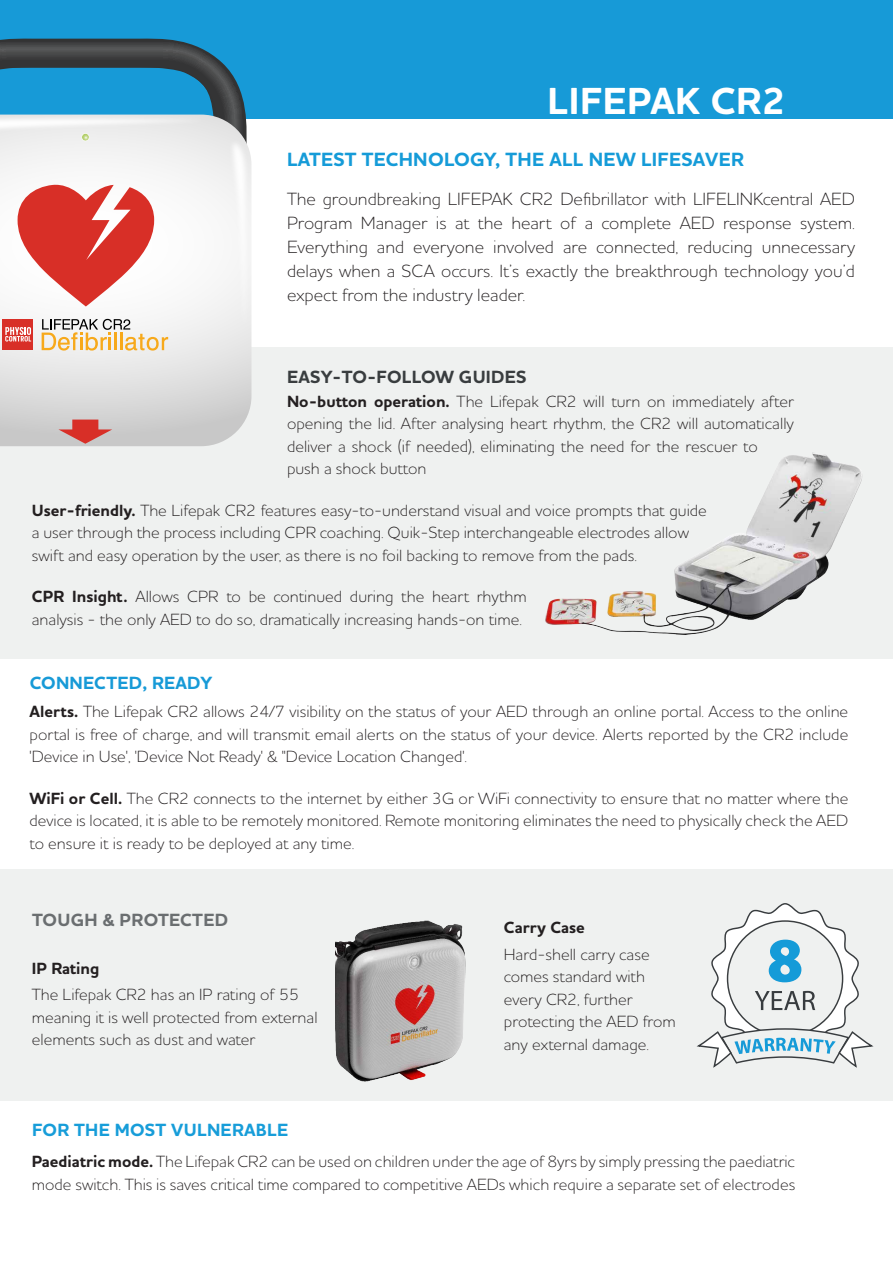
<style>
.page{position:relative;width:893px;height:1263px;background:#fff}
.page>*{position:absolute;margin:0;border:0;box-sizing:border-box;transform-origin:0 0}
.t1{font:700 38.4px "Houschka Pro";letter-spacing:.015em;color:#fff}
.t2{font:700 19.5px "Houschka Pro";letter-spacing:.015em;color:#159bd8}
.t3{font:300 18px/24px "Houschka Pro";color:#231f20;text-align:justify}
.t4{font:700 18px "Houschka Pro";letter-spacing:.015em;color:#393d3f}
.t5{font:700 18px "Houschka Pro";letter-spacing:.015em;color:#179dd9}
.t6{font:700 18px "Houschka Pro";letter-spacing:.015em;color:#179ad7}
.t7{font:700 18px "Houschka Pro";letter-spacing:.015em;color:#6a6e70}
.t8{font:300 16.5px/22.5px "Houschka Pro";color:#231f20}
.t9{font:700 16.5px "Houschka Pro";color:#231f20}
.s1{font-weight:700}
</style>
<div class="page">
<div style="left:0;top:347px;width:893px;height:312px;background:#eff1f0"></div>
<img style="left:545px;top:452px;width:317px;height:183px">
<div style="left:0;top:870px;width:893px;height:231px;background:#eff1f0"></div>
<div style="left:0;top:0;width:893px;height:119px;background:#179ad7"></div>
<svg style="left:0;top:161px;width:251px;height:285px"></svg>
<div style="left:226px;top:155px;width:26px;height:179px;background:#f4f4f4"></div>
<div style="left:2px;top:319px;width:31px;height:31px;background:#d82f27"></div>
<svg style="left:0;top:38px;width:250px;height:123px"></svg>
<svg style="left:18px;top:183px;width:136px;height:123px"></svg>
<svg style="left:42px;top:319px;width:126px;height:32px"></svg>
<svg style="left:58px;top:420px;width:54px;height:24px"></svg>
<svg style="left:5px;top:327px;width:26px;height:14px"></svg>
<img style="left:335px;top:920px;width:131px;height:162px">
<svg style="left:697px;top:903px;width:176px;height:165px"></svg>
<p class="t1" style="left:547px;top:76px;width:239px">LIFEPAK CR2</p>
<p class="t2" style="left:287px;top:147px;width:458px">LATEST TECHNOLOGY, THE ALL NEW LIFESAVER</p>
<p class="t3" style="left:287px;top:187px;width:570px">The groundbreaking LIFEPAK CR2 Defibrillator with LIFELINKcentral AED Program Manager is at the heart of a complete AED response system.<br>Everything and everyone involved are connected, reducing unnecessary delays when a SCA occurs. It’s exactly the breakthrough technology you’d expect from the industry leader.</p>
<p class="t4" style="left:287px;top:365px;width:241px">EASY-TO-FOLLOW GUIDES</p>
<p class="t8" style="left:287px;top:390px;width:508px"><span class="s1">No-button operation.</span> The Lifepak CR2 will turn on immediately after opening the lid. After analysing heart rhythm, the CR2 will automatically deliver a shock (if needed), eliminating the need for the rescuer to push a shock button</p>
<p class="t8" style="left:32px;top:498px;width:676px"><span class="s1">User-friendly.</span> The Lifepak CR2 features easy-to-understand visual and voice prompts that guide a user through the process including CPR coaching. Quik-Step interchangeable electrodes allow swift and easy operation by the user, as there is no foil backing to remove from the pads.</p>
<p class="t8" style="left:32px;top:585px;width:496px"><span class="s1">CPR Insight.</span> Allows CPR to be continued during the heart rhythm analysis - the only AED to do so, dramatically increasing hands-on time.</p>
<p class="t6" style="left:30px;top:671px;width:184px">CONNECTED, READY</p>
<p class="t8" style="left:30px;top:700px;width:820px;text-align:justify"><span class="s1">Alerts.</span> The Lifepak CR2 allows 24/7 visibility on the status of your AED through an online portal. Access to the online portal is free of charge, and will transmit email alerts on the status of your device. Alerts reported by the CR2 include 'Device in Use', 'Device Not Ready' &amp; "Device Location Changed'.</p>
<p class="t8" style="left:30px;top:786px;width:820px;text-align:justify"><span class="s1">WiFi or Cell.</span> The CR2 connects to the internet by either 3G or WiFi connectivity to ensure that no matter where the device is located, it is able to be remotely monitored. Remote monitoring eliminates the need to physically check the AED to ensure it is ready to be deployed at any time.</p>
<p class="t7" style="left:32px;top:908px;width:198px">TOUGH &amp; PROTECTED</p>
<p class="t9" style="left:32px;top:958px;width:69px">IP Rating</p>
<p class="t8" style="left:32px;top:983px;width:287px">The Lifepak CR2 has an IP rating of 55 meaning it is well protected from external elements such as dust and water</p>
<p class="t5" style="left:32px;top:1118px;width:258px">FOR THE MOST VULNERABLE</p>
<p class="t9" style="left:504px;top:917px;width:82px">Carry Case</p>
<p class="t8" style="left:504px;top:942px;width:173px">Hard-shell carry case comes standard with every CR2, further protecting the AED from any external damage.</p>
<p class="t8" style="left:32px;top:1150px;width:765px"><span class="s1">Paediatric mode.</span> The Lifepak CR2 can be used on children under the age of 8yrs by simply pressing the paediatric mode switch. This is saves critical time compared to competitive AEDs which require a separate set of electrodes</p>
</div>
